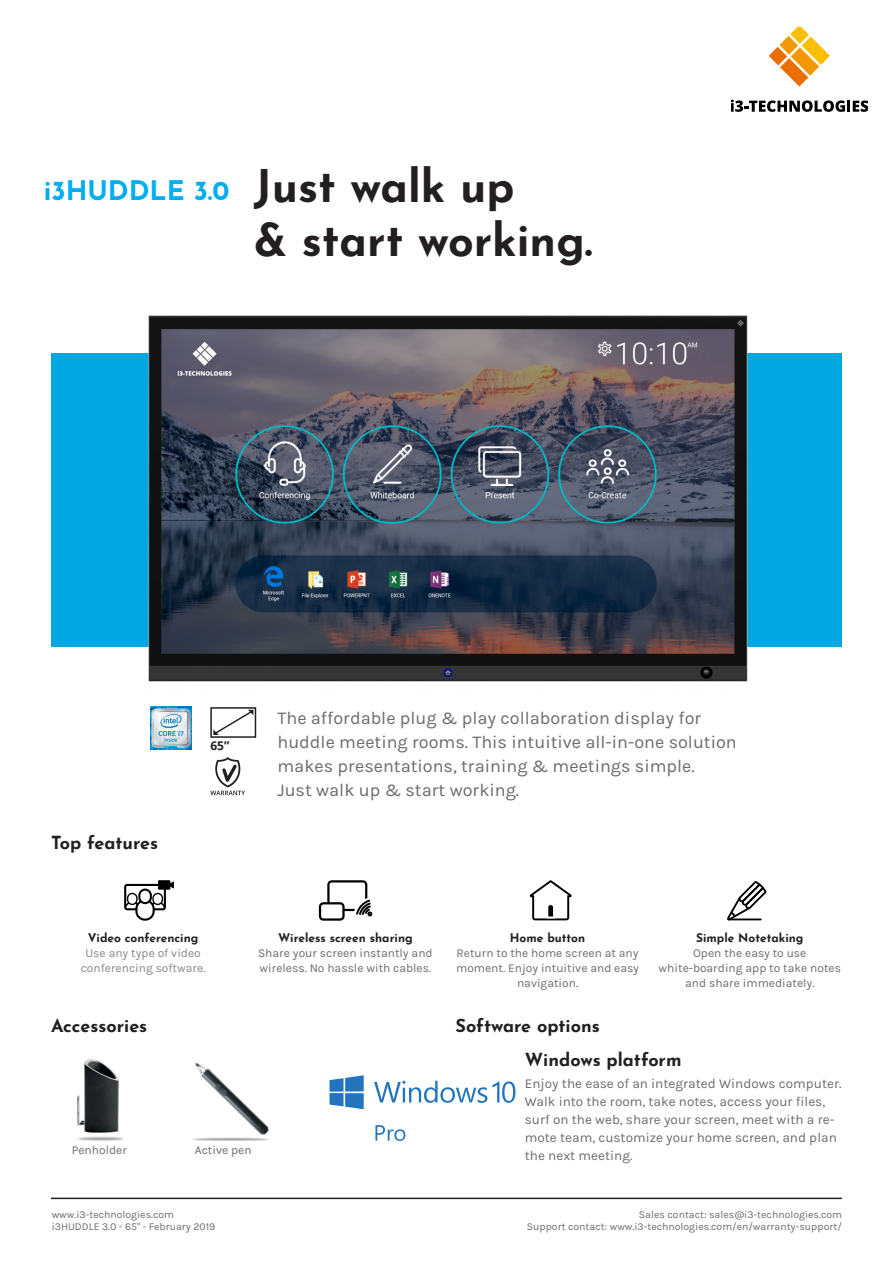
<style>
.page{position:relative;width:893px;height:1263px;background:#fff}
.page>*{position:absolute;margin:0;border:0;box-sizing:border-box;transform-origin:0 0}
.Product_Header{font:700 45px "Josefin Sans";color:#231f20}
.Product_Title{font:700 27px "Josefin Sans";color:#00aeef}
.t1{font:18px/24px "Karla";color:#6c6b6f}
.t2{font:700 18px "Josefin Sans";color:#231f20}
.Main_Features_Brood{font:13.5px/18px "Karla";color:#6c6b6f}
.Top_Features_Brood{font:12px/15px "Karla";color:#6c6b6f;text-align:center}
.Top_Features_Header{font:700 12px "Josefin Sans";color:#231f20}
.Top_Features_Brood-2{font:12px/15px "Karla";color:#87878b;text-align:center}
.t3{font:700 12px "Open Sans";color:#231f20}
.t4{font:10.5px/12px "Karla";color:#6c6b6f;text-align:right}
</style>
<div class="page">
<div style="left:52px;top:354px;width:790px;height:293px;background:#00a7e1"></div>
<img style="left:138px;top:315px;width:623px;height:367px">
<img style="left:193px;top:1062px;width:76px;height:78px">
<img style="left:77px;top:1059px;width:46px;height:81px">
<svg style="left:210px;top:757px;width:35px;height:38px"></svg>
<img style="left:150px;top:707px;width:42px;height:42px">
<svg style="left:319px;top:880px;width:54px;height:41px"></svg>
<svg style="left:530px;top:880px;width:42px;height:40px"></svg>
<svg style="left:124px;top:880px;width:50px;height:41px"></svg>
<hr style="left:51px;top:1197px;width:791px;height:2px;background:#231f20">
<div style="left:210px;top:707px;width:46px;height:31px;border:2px solid #231f20"></div>
<svg style="left:212px;top:709px;width:42px;height:27px"></svg>
<svg style="left:374px;top:1080px;width:141px;height:23px"></svg>
<svg style="left:330px;top:1075px;width:34px;height:34px"></svg>
<svg style="left:375px;top:1125px;width:30px;height:16px"></svg>
<svg style="left:769px;top:27px;width:61px;height:60px"></svg>
<svg style="left:732px;top:100px;width:135px;height:12px"></svg>
<svg style="left:727px;top:881px;width:40px;height:39px"></svg>
<p class="Product_Title" style="left:44px;top:167px;width:187px">i3HUDDLE 3.0</p>
<p class="Product_Header" style="left:254px;top:146px;width:262px">Just walk up</p>
<p class="Product_Header" style="left:254px;top:200px;width:340px">&amp; start working.</p>
<p class="t2" style="left:51px;top:827px;width:109px">Top features</p>
<p class="t3" style="left:210px;top:738px;width:21px">65”</p>
<p class="t1" style="left:277px;top:706px;width:461px">The affordable plug &amp; play collaboration display for huddle meeting rooms. This intuitive all-in-one solution makes presentations, training &amp; meetings simple.<br>Just walk up &amp; start working.</p>
<p class="Top_Features_Header" style="left:88px;top:927px;width:112px">Video conferencing</p>
<p class="Top_Features_Brood-2" style="left:81px;top:946px;width:126px">Use any type of video conferencing software.</p>
<p class="t2" style="left:51px;top:1010px;width:98px">Accessories</p>
<p class="Top_Features_Header" style="left:278px;top:927px;width:136px">Wireless screen sharing</p>
<p class="Top_Features_Brood" style="left:258px;top:946px;width:176px;text-align:left">Share your screen instantly and wireless. No hassle with cables.</p>
<p class="Top_Features_Brood" style="left:72px;top:1142px;width:57px">Penholder</p>
<p class="Top_Features_Brood" style="left:195px;top:1142px;width:58px">Active pen</p>
<p class="t4" style="left:52px;top:1209px;width:165px;text-align:left">www.i3-technologies.com i3HUDDLE 3.0 - 65" - February 2019</p>
<p class="Top_Features_Header" style="left:510px;top:927px;width:77px">Home button</p>
<p class="Top_Features_Brood" style="left:456px;top:946px;width:184px">Return to the home screen at any moment. Enjoy intuitive and easy navigation.</p>
<p class="t2" style="left:455px;top:1010px;width:146px">Software options</p>
<p class="t2" style="left:525px;top:1044px;width:158px">Windows platform</p>
<p class="Main_Features_Brood" style="left:525px;top:1075px;width:318px">Enjoy the ease of an integrated Windows computer.<br>Walk into the room, take notes, access your files, surf on the web, share your screen, meet with a re&shy;mote team, customize your home screen, and plan the next meeting.</p>
<p class="Top_Features_Header" style="left:696px;top:927px;width:109px">Simple Notetaking</p>
<p class="Top_Features_Brood" style="left:659px;top:946px;width:184px">Open the easy to use white-boarding app to take notes and share immediately.</p>
<p class="t4" style="left:527px;top:1209px;width:317px">Sales contact: sales@i3-technologies.com<br>Support contact: www.i3-technologies.com/en/warranty-support/</p>
</div>
